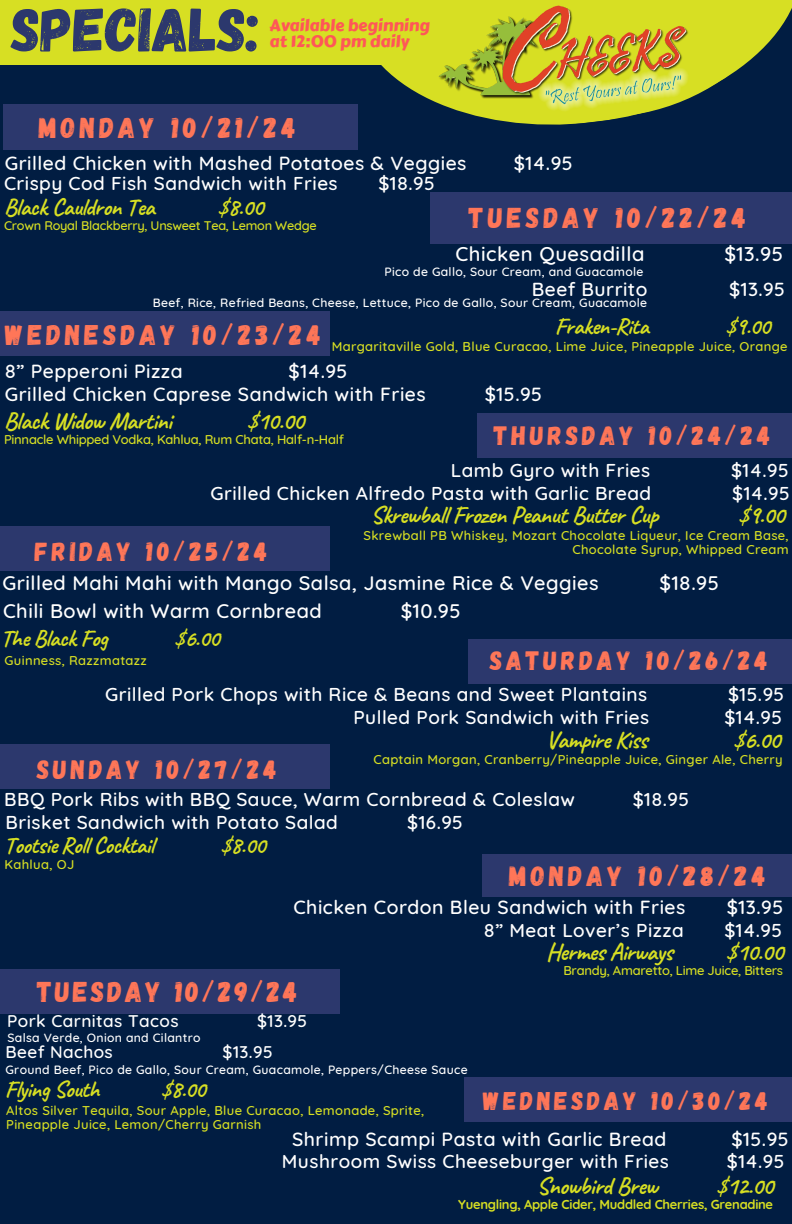
<style>
.page{position:relative;width:792px;height:1224px;background:#011d42}
.page>*{position:absolute;margin:0;border:0;box-sizing:border-box;transform-origin:0 0}
.t1{font:61.7px "Gagalin";color:#2c386d}
.t2{font:28.7px "Gagalin";letter-spacing:.14em;color:#ff7658}
.t3{font:28.6px "Gagalin";letter-spacing:.105em;color:#ff7658}
.t4{font:28.4px "Gagalin";letter-spacing:.14em;color:#ff7658}
.t5{font:27.9px "Gagalin";letter-spacing:.14em;color:#ff7658}
.t6{font:26.6px "Gagalin";letter-spacing:.14em;color:#ff7658}
.t7{font:25.6px "Gagalin";letter-spacing:.14em;color:#ff7658}
.t8{font:700 24.3px "Caveat";letter-spacing:-.02em;color:#d7df23}
.t9{font:700 23.8px "Caveat";letter-spacing:-.02em;color:#d7df23}
.t10{font:700 23.3px "Caveat";letter-spacing:-.02em;color:#d7df23}
.t11{font:500 20.2px "Quicksand";letter-spacing:.025em;color:#fff}
.t12{font:500 20px "Quicksand";letter-spacing:.025em;color:#fff}
.t13{font:500 19.4px "Quicksand";letter-spacing:.025em;color:#fff}
.t14{font:500 19.2px "Quicksand";letter-spacing:.025em;color:#fff}
.t15{font:500 19px "Quicksand";letter-spacing:.025em;color:#fff}
.t16{font:500 17.2px "Quicksand";letter-spacing:.025em;color:#fff}
.t17{font:16.4px "Carter One";color:#ff5757}
.t18{font:500 13px/14.2px "Quicksand";letter-spacing:.025em;color:#d7df23}
.t19{font:500 13px "Quicksand";letter-spacing:-.02em;color:#d7df23}
.t20{font:700 13px "Quicksand";letter-spacing:-.02em;color:#d7df23}
.t21{font:500 12.7px "Quicksand";letter-spacing:-.02em;color:#d7df23}
.t22{font:500 12.2px "Quicksand";letter-spacing:.025em;color:#fff}
</style>
<div class="page">
<div style="left:0;top:311px;width:330px;height:45px;background:#2c386d"></div>
<div style="left:477px;top:413px;width:315px;height:45px;background:#2c386d"></div>
<div style="left:0;top:0;width:469px;height:65px;background:#d7df23"></div>
<svg style="left:357px;top:65px;width:268px;height:72px"></svg>
<svg style="left:382px;top:0;width:410px;height:117px;fill:#d7df23"></svg>
<img style="left:435px;top:0;width:256px;height:113px">
<div style="left:430px;top:192px;width:362px;height:51px;background:#2c386d"></div>
<div style="left:3px;top:104px;width:354px;height:46px;background:#2c386d"></div>
<div style="left:0;top:527px;width:330px;height:44px;background:#2c386d"></div>
<div style="left:0;top:745px;width:330px;height:44px;background:#2c386d"></div>
<div style="left:469px;top:639px;width:323px;height:44px;background:#2c386d"></div>
<div style="left:482px;top:854px;width:310px;height:42px;background:#2c386d"></div>
<div style="left:0;top:969px;width:340px;height:45px;background:#2c386d"></div>
<div style="left:464px;top:1078px;width:328px;height:44px;background:#2c386d"></div>
<p class="t1" style="left:11px;top:-10px;width:250px">SPECIALS:</p>
<p class="t17" style="left:270px;top:13px;width:162px">Available beginning</p>
<p class="t17" style="left:270px;top:29px;width:141px">at 12:00 pm daily</p>
<p class="t2" style="left:39px;top:109px;width:259px">MONDAY 10/21/24</p>
<h3 class="t13" style="left:5px;top:151px;width:463px">Grilled Chicken with Mashed Potatoes &amp; Veggies</h3>
<h3 class="t13" style="left:514px;top:151px;width:60px">$14.95</h3>
<p class="t15" style="left:4px;top:171px;width:335px">Crispy Cod Fish Sandwich with Fries</p>
<p class="t15" style="left:378px;top:171px;width:58px">$18.95</p>
<h2 class="t9" style="left:4px;top:192px;width:152px">Black Cauldron Tea</h2>
<h2 class="t9" style="left:218px;top:192px;width:47px">$8.00</h2>
<p class="t21" style="left:4px;top:217px;width:314px">Crown Royal Blackberry, Unsweet Tea, Lemon Wedge</p>
<p class="t2" style="left:469px;top:199px;width:279px">TUESDAY 10/22/24</p>
<p class="t11" style="left:456px;top:241px;width:190px">Chicken Quesadilla</p>
<p class="t11" style="left:724px;top:241px;width:61px">$13.95</p>
<p class="t22" style="left:385px;top:264px;width:260px">Pico de Gallo, Sour Cream, and Guacamole</p>
<p class="t14" style="left:532px;top:277px;width:117px">Beef Burrito</p>
<p class="t14" style="left:729px;top:277px;width:58px">$13.95</p>
<p class="t22" style="left:153px;top:294px;width:496px">Beef, Rice, Refried Beans, Cheese, Lettuce, Pico de Gallo, Sour Cream, Guacamole</p>
<h2 class="t4" style="left:5px;top:317px;width:317px">WEDNESDAY 10/23/24</h2>
<h2 class="t10" style="left:555px;top:311px;width:96px">Fraken-Rita</h2>
<h2 class="t10" style="left:726px;top:311px;width:46px">$9.00</h2>
<p class="t18" style="left:332px;top:339px;width:457px">Margaritaville Gold, Blue Curacao, Lime Juice, Pineapple Juice, Orange</p>
<h2 class="t13" style="left:5px;top:358px;width:179px">8” Pepperoni Pizza</h2>
<h2 class="t13" style="left:289px;top:358px;width:60px">$14.95</h2>
<p class="t13" style="left:5px;top:381px;width:422px">Grilled Chicken Caprese Sandwich with Fries</p>
<p class="t13" style="left:485px;top:381px;width:59px">$15.95</p>
<p class="t8" style="left:4px;top:406px;width:170px">Black Widow Martini</p>
<p class="t8" style="left:247px;top:406px;width:59px">$10.00</p>
<p class="t19" style="left:4px;top:431px;width:341px">Pinnacle Whipped Vodka, Kahlua, Rum Chata, Half-n-Half</p>
<h2 class="t6" style="left:494px;top:418px;width:278px">THURSDAY 10/24/24</h2>
<p class="t15" style="left:451px;top:458px;width:201px">Lamb Gyro with Fries</p>
<p class="t15" style="left:731px;top:458px;width:59px">$14.95</p>
<p class="t8" style="left:371px;top:500px;width:289px">Skrewball Frozen Peanut Butter Cup</p>
<p class="t8" style="left:739px;top:500px;width:48px">$9.00</p>
<p class="t18" style="left:364px;top:528px;width:427px;text-align:right">Skrewball PB Whiskey, Mozart Chocolate Liqueur, Ice Cream Base,<br>Chocolate Syrup, Whipped Cream</p>
<h2 class="t15" style="left:210px;top:481px;width:442px">Grilled Chicken Alfredo Pasta with Garlic Bread</h2>
<h2 class="t15" style="left:732px;top:481px;width:59px">$14.95</h2>
<p class="t6" style="left:35px;top:534px;width:234px">FRIDAY 10/25/24</p>
<p class="t12" style="left:2px;top:570px;width:598px">Grilled Mahi Mahi with Mango Salsa, Jasmine Rice &amp; Veggies</p>
<p class="t12" style="left:660px;top:570px;width:61px">$18.95</p>
<p class="t12" style="left:3px;top:598px;width:320px">Chili Bowl with Warm Cornbread</p>
<p class="t12" style="left:401px;top:598px;width:62px">$10.95</p>
<p class="t10" style="left:1px;top:623px;width:108px">The Black Fog</p>
<p class="t10" style="left:174px;top:623px;width:47px">$6.00</p>
<p class="t18" style="left:5px;top:653px;width:144px">Guinness, Razzmatazz</p>
<p class="t6" style="left:490px;top:643px;width:280px">SATURDAY 10/26/24</p>
<p class="t15" style="left:105px;top:682px;width:544px">Grilled Pork Chops with Rice &amp; Beans and Sweet Plantains</p>
<p class="t15" style="left:728px;top:682px;width:58px">$15.95</p>
<h2 class="t8" style="left:546px;top:724px;width:103px">Vampire Kiss</h2>
<h2 class="t8" style="left:733px;top:724px;width:49px">$6.00</h2>
<p class="t15" style="left:353px;top:705px;width:297px">Pulled Pork Sandwich with Fries</p>
<p class="t15" style="left:724px;top:705px;width:59px">$14.95</p>
<p class="t18" style="left:373px;top:752px;width:411px">Captain Morgan, Cranberry/Pineapple Juice, Ginger Ale, Cherry</p>
<p class="t6" style="left:37px;top:752px;width:241px">SUNDAY 10/27/24</p>
<p class="t15" style="left:4px;top:787px;width:572px">BBQ Pork Ribs with BBQ Sauce, Warm Cornbread &amp; Coleslaw</p>
<p class="t15" style="left:633px;top:787px;width:58px">$18.95</p>
<p class="t15" style="left:6px;top:810px;width:334px">Brisket Sandwich with Potato Salad</p>
<p class="t15" style="left:407px;top:810px;width:57px">$16.95</p>
<p class="t10" style="left:4px;top:831px;width:151px">Tootsie Roll Cocktail</p>
<p class="t10" style="left:221px;top:831px;width:46px">$8.00</p>
<p class="t18" style="left:5px;top:857px;width:71px">Kahlua, OJ</p>
<p class="t5" style="left:509px;top:858px;width:258px">MONDAY 10/28/24</p>
<h2 class="t13" style="left:293px;top:895px;width:393px">Chicken Cordon Bleu Sandwich with Fries</h2>
<h2 class="t13" style="left:727px;top:895px;width:58px">$13.95</h2>
<h2 class="t15" style="left:484px;top:918px;width:201px">8” Meat Lover’s Pizza</h2>
<h2 class="t15" style="left:724px;top:918px;width:59px">$14.95</h2>
<p class="t8" style="left:546px;top:937px;width:128px">Hermes Airways</p>
<p class="t8" style="left:726px;top:937px;width:59px">$10.00</p>
<p class="t19" style="left:563px;top:962px;width:221px">Brandy, Amaretto, Lime Juice, Bitters</p>
<p class="t3" style="left:37px;top:974px;width:262px">TUESDAY 10/29/24</p>
<p class="t16" style="left:7px;top:1010px;width:173px">Pork Carnitas Tacos</p>
<p class="t16" style="left:257px;top:1010px;width:52px">$13.95</p>
<p class="t22" style="left:7px;top:1030px;width:194px">Salsa Verde, Onion and Cilantro</p>
<p class="t16" style="left:6px;top:1041px;width:109px">Beef Nachos</p>
<p class="t16" style="left:223px;top:1041px;width:52px">$13.95</p>
<p class="t22" style="left:6px;top:1062px;width:464px">Ground Beef, Pico de Gallo, Sour Cream, Guacamole, Peppers/Cheese Sauce</p>
<p class="t10" style="left:5px;top:1075px;width:96px">Flying South</p>
<p class="t10" style="left:161px;top:1075px;width:46px">$8.00</p>
<p class="t18" style="left:6px;top:1103px;width:420px">Altos Silver Tequila, Sour Apple, Blue Curacao, Lemonade, Sprite,<br>Pineapple Juice, Lemon/Cherry Garnish</p>
<h3 class="t7" style="left:483px;top:1084px;width:286px">WEDNESDAY 10/30/24</h3>
<p class="t13" style="left:292px;top:1126px;width:376px">Shrimp Scampi Pasta with Garlic Bread</p>
<p class="t13" style="left:731px;top:1126px;width:59px">$15.95</p>
<p class="t15" style="left:282px;top:1149px;width:389px">Mushroom Swiss Cheeseburger with Fries</p>
<p class="t15" style="left:727px;top:1149px;width:59px">$14.95</p>
<p class="t8" style="left:537px;top:1171px;width:122px">Snowbird Brew</p>
<p class="t8" style="left:716px;top:1171px;width:59px">$12.00</p>
<p class="t20" style="left:458px;top:1196px;width:316px">Yuengling, Apple Cider, Muddled Cherries, Grenadine</p>
</div>
